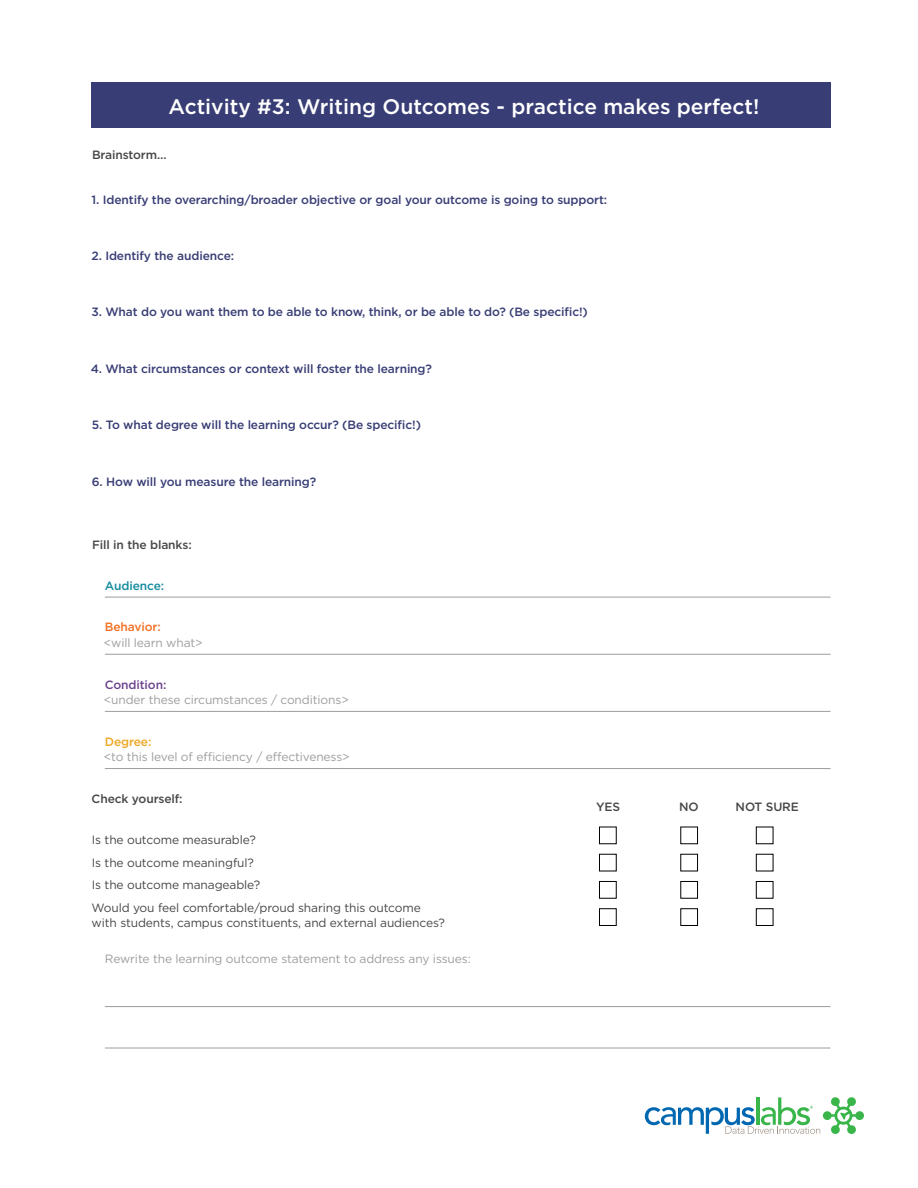
<style>
.page{position:relative;width:918px;height:1188px;background:#fff}
.page>*{position:absolute;margin:0;border:0;box-sizing:border-box;transform-origin:0 0}
.t1{font:500 21px "Gotham";color:#fff}
.t2{font:500 12px "Gotham";letter-spacing:-.01em;color:#383d75}
.t3{font:12px/22.5px "Gotham";letter-spacing:-.01em;color:#474648}
.t4{font:12px "Gotham";letter-spacing:-.01em;color:#9d9d9f}
.t5{font:500 12px "Gotham";letter-spacing:-.01em;color:#474648}
.t6{font:500 12px "Gotham";letter-spacing:-.01em;color:#6c448d}
.t7{font:500 12px "Gotham";letter-spacing:-.01em;color:#178c9e}
.t8{font:500 12px "Gotham";letter-spacing:-.01em;color:#f36f21}
.t9{font:500 12px "Gotham";letter-spacing:-.01em;color:#eea724}
</style>
<div class="page">
<div style="left:91px;top:82px;width:740px;height:45px;background:#383d75"></div>
<svg style="left:645px;top:1097px;width:219px;height:37px"></svg>
<hr style="left:105px;top:597px;width:726px;height:1px;background:#9d9d9f">
<hr style="left:105px;top:654px;width:726px;height:1px;background:#9d9d9f">
<hr style="left:105px;top:711px;width:726px;height:1px;background:#9d9d9f">
<hr style="left:105px;top:768px;width:726px;height:1px;background:#9d9d9f">
<hr style="left:105px;top:1006px;width:726px;height:1px;background:#9d9d9f">
<hr style="left:105px;top:1048px;width:726px;height:1px;background:#9d9d9f">
<div style="left:599px;top:827px;width:18px;height:17px;border:1px solid #000"></div>
<div style="left:599px;top:854px;width:18px;height:17px;border:1px solid #000"></div>
<div style="left:599px;top:881px;width:18px;height:18px;border:1px solid #000"></div>
<div style="left:599px;top:908px;width:18px;height:18px;border:1px solid #000"></div>
<div style="left:680px;top:881px;width:18px;height:18px;border:1px solid #000"></div>
<div style="left:680px;top:908px;width:18px;height:18px;border:1px solid #000"></div>
<div style="left:756px;top:827px;width:17px;height:17px;border:1px solid #000"></div>
<div style="left:756px;top:854px;width:17px;height:17px;border:1px solid #000"></div>
<div style="left:756px;top:881px;width:17px;height:18px;border:1px solid #000"></div>
<div style="left:756px;top:908px;width:17px;height:18px;border:1px solid #000"></div>
<h1 class="t1" style="left:169px;top:92px;width:592px">Activity #3: Writing Outcomes - practice makes perfect!</h1>
<p class="t5" style="left:92px;top:147px;width:76px">Brainstorm…</p>
<p class="t2" style="left:92px;top:191px;width:517px">1. Identify the overarching/broader objective or goal your outcome is going to support:</p>
<p class="t2" style="left:92px;top:248px;width:144px">2. Identify the audience:</p>
<p class="t2" style="left:92px;top:304px;width:498px">3. What do you want them to be able to know, think, or be able to do? (Be specific!)</p>
<p class="t2" style="left:91px;top:361px;width:343px">4. What circumstances or context will foster the learning?</p>
<p class="t2" style="left:92px;top:417px;width:331px">5. To what degree will the learning occur? (Be specific!)</p>
<p class="t2" style="left:92px;top:473px;width:226px">6. How will you measure the learning?</p>
<p class="t5" style="left:92px;top:536px;width:101px">Fill in the blanks:</p>
<p class="t7" style="left:105px;top:578px;width:61px">Audience:</p>
<p class="t8" style="left:105px;top:619px;width:57px">Behavior:</p>
<p class="t4" style="left:104px;top:635px;width:100px">&lt;will learn what&gt;</p>
<p class="t6" style="left:105px;top:676px;width:63px">Condition:</p>
<p class="t4" style="left:104px;top:692px;width:247px">&lt;under these circumstances / conditions&gt;</p>
<p class="t9" style="left:105px;top:734px;width:48px">Degree:</p>
<p class="t4" style="left:104px;top:749px;width:247px">&lt;to this level of efficiency / effectiveness&gt;</p>
<p class="t5" style="left:92px;top:791px;width:92px">Check yourself:</p>
<p class="t3" style="left:91px;top:828px;width:331px">Is the outcome measurable?<br>Is the outcome meaningful?<br>Is the outcome manageable?<br>Would you feel comfortable/proud sharing this outcome</p>
<p class="t3" style="left:92px;top:912px;width:355px">with students, campus constituents, and external audiences?</p>
<p class="t4" style="left:105px;top:952px;width:367px">Rewrite the learning outcome statement to address any issues:</p>
<p class="t5" style="left:596px;top:799px;width:26px">YES</p>
<p class="t5" style="left:679px;top:799px;width:21px">NO</p>
<p class="t5" style="left:736px;top:799px;width:65px">NOT SURE</p>
</div>
